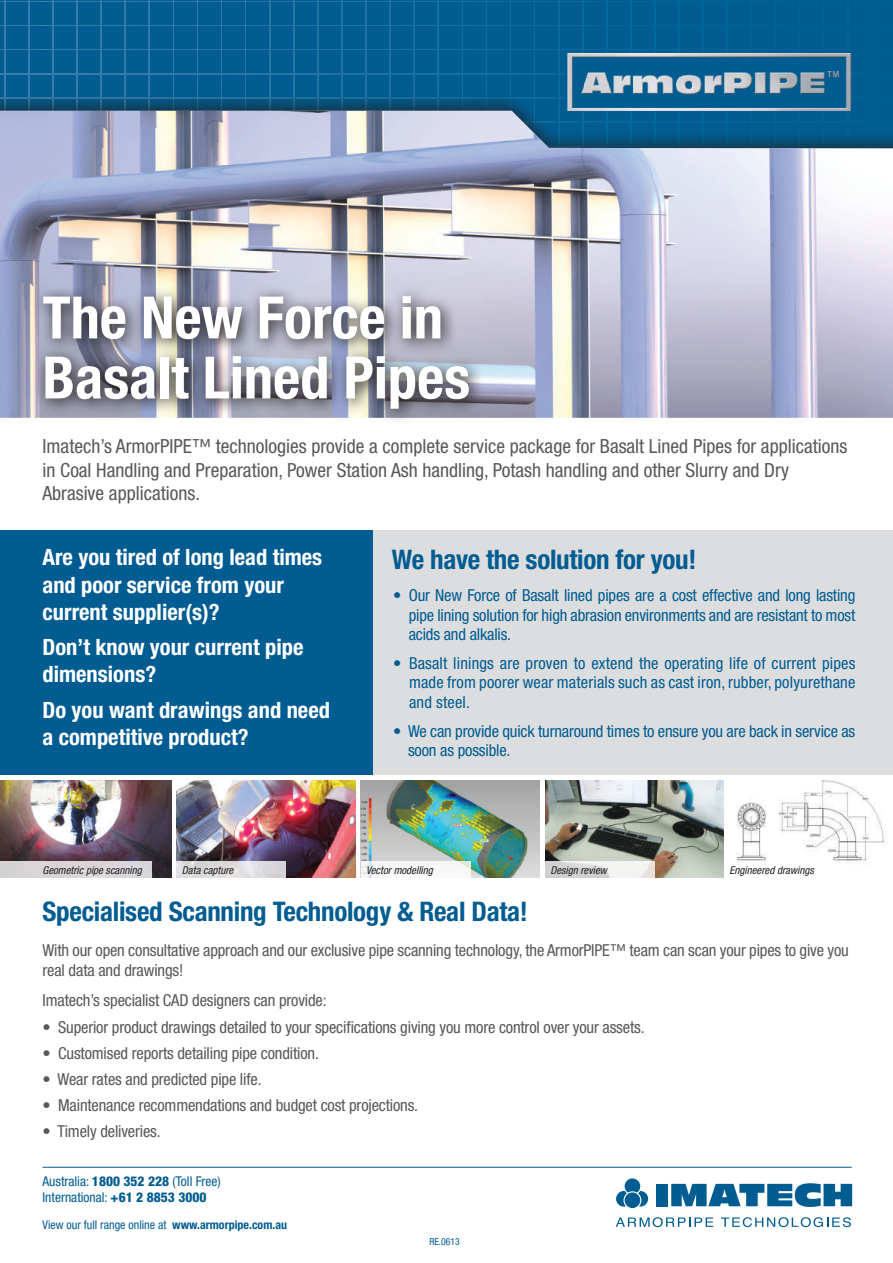
<style>
.page{position:relative;width:893px;height:1263px;background:#fff}
.page>*{position:absolute;margin:0;border:0;box-sizing:border-box;transform-origin:0 0}
.t1{font:700 condensed 58.5px/60px "Helvetica Neue LT Std";color:#fff}
.t2{font:700 condensed 27px "Helvetica Neue LT Std";letter-spacing:-.01em;color:#005c91}
.t3{font:700 condensed 22.5px/27px "Helvetica Neue LT Std";color:#fff}
.t4{font:condensed 19.5px/23.4px "Helvetica Neue LT Std";color:#57585a}
.t5{font:condensed 16.5px/19.8px "Helvetica Neue LT Std";letter-spacing:-.01em;color:#57585a}
.t6{font:condensed 16.5px/19.8px "Helvetica Neue LT Std";letter-spacing:-.01em;color:#005c91;text-align:justify}
.t7{font:condensed 13.5px/16.2px "Helvetica Neue LT Std";color:#005c91}
.t8{font:condensed 12px "Helvetica Neue LT Std";color:#005c91}
.t9{font:italic condensed 10.8px "Helvetica Neue LT Std";color:#231f20}
.t10{font:condensed 9.75px "Helvetica Neue LT Std";color:#005c91}
.s1{font-weight:500}
.s2{font-weight:800}
.s3{font-weight:700}
</style>
<div class="page">
<img style="left:723px;top:780px;width:163px;height:98px">
<div style="left:351px;top:530px;width:542px;height:244px;background:#dcdddf"></div>
<img style="left:177px;top:780px;width:178px;height:98px">
<div style="left:0;top:530px;width:373px;height:244px;background:#005c91"></div>
<svg style="left:616px;top:1178px;width:32px;height:28px"></svg>
<div style="left:657px;top:1184px;width:11px;height:22px;background:#005c91"></div>
<svg style="left:671px;top:1183px;width:181px;height:24px"></svg>
<div style="left:625px;top:1192px;width:15px;height:16px;background:#005c91;border-radius:50%"></div>
<svg style="left:616px;top:1217px;width:97px;height:10px"></svg>
<svg style="left:721px;top:1217px;width:130px;height:10px"></svg>
<hr style="left:43px;top:1167px;width:809px;height:1px;background:#005c91">
<svg style="left:177px;top:862px;width:109px;height:16px;background:#dcdbdd"></svg>
<img style="left:0;top:780px;width:171px;height:98px">
<img style="left:361px;top:780px;width:178px;height:98px">
<img style="left:545px;top:780px;width:178px;height:98px">
<svg style="left:545px;top:862px;width:109px;height:16px"></svg>
<div style="left:0;top:0;width:893px;height:149px;background:#005c91"></div>
<hr style="left:871px;top:0;width:1px;height:162px;background:#006195">
<hr style="left:847px;top:0;width:1px;height:162px;background:#006295">
<hr style="left:823px;top:0;width:1px;height:162px;background:#006396">
<hr style="left:799px;top:0;width:1px;height:162px;background:#006396">
<hr style="left:775px;top:0;width:1px;height:162px;background:#006497">
<hr style="left:751px;top:0;width:1px;height:162px;background:#006497">
<hr style="left:727px;top:0;width:1px;height:162px;background:#006598">
<hr style="left:703px;top:0;width:1px;height:162px;background:#069">
<hr style="left:679px;top:0;width:1px;height:162px;background:#00679a">
<hr style="left:655px;top:0;width:1px;height:162px;background:#00689a">
<hr style="left:631px;top:0;width:1px;height:162px;background:#01699b">
<hr style="left:606px;top:0;width:1px;height:162px;background:#04699c">
<hr style="left:582px;top:0;width:1px;height:162px;background:#076a9c">
<hr style="left:558px;top:0;width:1px;height:162px;background:#096b9d">
<hr style="left:534px;top:0;width:1px;height:162px;background:#0c6c9e">
<hr style="left:510px;top:0;width:1px;height:162px;background:#0e6c9e">
<hr style="left:486px;top:0;width:1px;height:162px;background:#106d9f">
<hr style="left:462px;top:0;width:1px;height:162px;background:#136e9f">
<hr style="left:438px;top:0;width:1px;height:162px;background:#166fa1">
<hr style="left:414px;top:0;width:1px;height:162px;background:#1b6fa0">
<hr style="left:390px;top:0;width:1px;height:162px;background:#1d70a1">
<hr style="left:366px;top:0;width:1px;height:162px;background:#1f72a2">
<hr style="left:342px;top:0;width:1px;height:162px;background:#2172a3">
<hr style="left:318px;top:0;width:1px;height:162px;background:#2373a3">
<hr style="left:293px;top:0;width:1px;height:162px;background:#2674a4">
<hr style="left:269px;top:0;width:1px;height:162px;background:#2875a5">
<hr style="left:245px;top:0;width:1px;height:162px;background:#2b75a5">
<hr style="left:221px;top:0;width:1px;height:162px;background:#2c76a6">
<hr style="left:197px;top:0;width:1px;height:162px;background:#2e77a6">
<hr style="left:173px;top:0;width:1px;height:162px;background:#2f78a7">
<hr style="left:149px;top:0;width:1px;height:162px;background:#3079a8">
<hr style="left:125px;top:0;width:1px;height:162px;background:#317aa8">
<hr style="left:101px;top:0;width:1px;height:162px;background:#337ba9">
<hr style="left:77px;top:0;width:1px;height:162px;background:#347caa">
<hr style="left:53px;top:0;width:1px;height:162px;background:#367caa">
<hr style="left:29px;top:0;width:1px;height:162px;background:#357dac">
<hr style="left:4px;top:0;width:1px;height:162px;background:#397eac">
<svg style="left:0;top:73px;width:851px;height:1px"></svg>
<svg style="left:0;top:49px;width:691px;height:1px"></svg>
<svg style="left:0;top:25px;width:691px;height:1px"></svg>
<svg style="left:0;top:1px;width:691px;height:1px"></svg>
<img style="left:567px;top:54px;width:283px;height:38px">
<div style="left:0;top:92px;width:893px;height:83px;background:#231f20;opacity:.75"></div>
<div style="left:0;top:862px;width:152px;height:17px;background:#d9d5d7"></div>
<div style="left:361px;top:862px;width:109px;height:17px;background:#f7f7f7"></div>
<img style="left:0;top:111px;width:893px;height:307px">
<svg style="left:32px;top:286px;width:453px;height:134px;background:#8d8e9b"></svg>
<h1 class="t1" style="left:43px;top:287px;width:429px">The New Force in<br>Basalt Lined Pipes</h1>
<p class="t4" style="left:43px;top:434px;width:806px">Imatech’s ArmorPIPE™ technologies provide a complete service package for Basalt Lined Pipes for applications in Coal Handling and Preparation, Power Station Ash handling, Potash handling and other Slurry and Dry<br>Abrasive applications.</p>
<h3 class="t3" style="left:43px;top:544px;width:281px">Are you tired of long lead times and poor service from your current supplier(s)?</h3>
<h3 class="t3" style="left:43px;top:633px;width:263px">Don’t know your current pipe dimensions?</h3>
<h3 class="t3" style="left:43px;top:696px;width:289px">Do you want drawings and need a competitive product?</h3>
<h2 class="t2" style="left:392px;top:543px;width:306px">We have the solution for you!</h2>
<p class="t6" style="left:409px;top:585px;width:448px;text-indent:-16px"><span class="s1">•</span> Our New Force of Basalt lined pipes are a cost effective and long lasting pipe lining solution for high abrasion environments and are resistant to most acids and alkalis.</p>
<p class="t6" style="left:409px;top:653px;width:448px;text-indent:-16px">• Basalt linings are proven to extend the operating life of current pipes made from poorer wear materials such as cast iron, rubber, polyurethane and steel.</p>
<p class="t6" style="left:408px;top:721px;width:449px;text-indent:-15px">• We can provide quick turnaround times to ensure you are back in service as soon as possible.</p>
<p class="t9" style="left:43px;top:863px;width:101px">Geometric pipe scanning</p>
<p class="t9" style="left:366px;top:863px;width:68px">Vector modelling</p>
<p class="t9" style="left:550px;top:863px;width:58px">Design review</p>
<p class="t9" style="left:730px;top:863px;width:86px">Engineered drawings</p>
<p class="t9" style="left:182px;top:863px;width:53px">Data capture</p>
<h2 class="t2" style="left:43px;top:895px;width:487px">Specialised Scanning Technology &amp; Real Data!</h2>
<p class="t5" style="left:43px;top:940px;width:808px">With our open consultative approach and our exclusive pipe scanning technology, the ArmorPIPE™ team can scan your pipes to give you real data and drawings!</p>
<p class="t5" style="left:43px;top:990px;width:286px">Imatech’s specialist CAD designers can provide:</p>
<p class="t5" style="left:43px;top:1017px;width:604px">• Superior product drawings detailed to your specifications giving you more control over your assets.</p>
<p class="t5" style="left:43px;top:1043px;width:278px">• Customised reports detailing pipe condition.</p>
<p class="t5" style="left:43px;top:1069px;width:221px">• Wear rates and predicted pipe life.</p>
<p class="t5" style="left:43px;top:1095px;width:377px">• Maintenance recommendations and budget cost projections.</p>
<p class="t5" style="left:43px;top:1121px;width:120px">• Timely deliveries.</p>
<p class="t7" style="left:43px;top:1173px;width:180px">Australia: <span class="s2">1800 352 228</span> (Toll Free)<br>International: <span class="s2">+61 2 8853 3000</span></p>
<p class="t8" style="left:43px;top:1218px;width:246px">View our full range online at <span class="s3">www.armorpipe.com.au</span></p>
<p class="t10" style="left:429px;top:1236px;width:32px">RE.0613</p>
</div>
